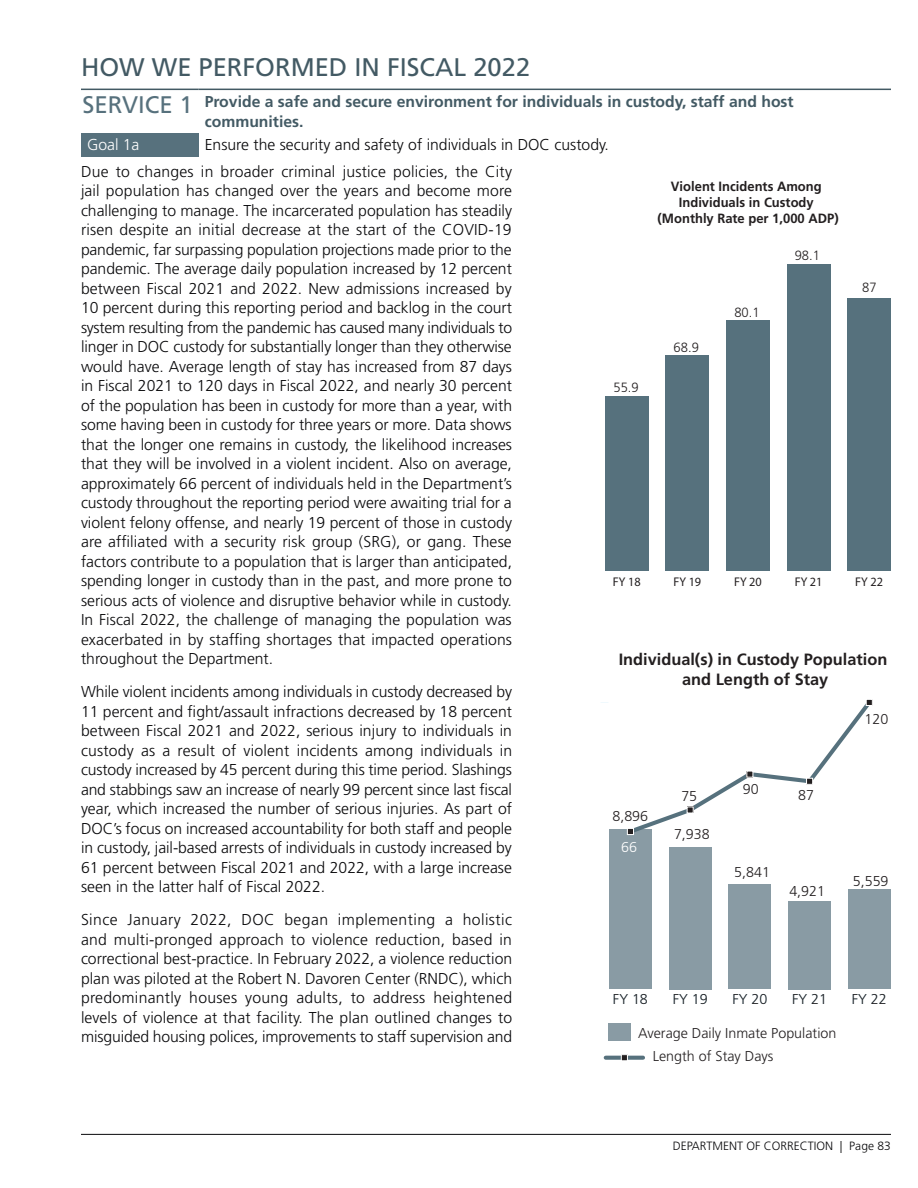
<style>
.page{position:relative;width:918px;height:1188px;background:#fff}
.page>*{position:absolute;margin:0;border:0;box-sizing:border-box;transform-origin:0 0}
.Headings{font:25.5px "Frutiger LT Std";color:#435a64}
.Service_Title__inner{font:24px "Frutiger LT Std";color:#57717d}
.t1{font:700 16.35px/19.6px "Frutiger LT Std";color:#231f20;text-align:center}
.Paragraph_Text{font:300 15.75px/19.5px "Frutiger LT Std";color:#09090b;text-align:justify}
.Service_Text{font:700 15.75px/19.5px "Frutiger LT Std";color:#435a64}
.Goal_Title__inner{font:300 15.75px "Frutiger LT Std";color:#fff}
.t2{font:300 14.25px/23.2px "Frutiger LT Std";color:#231f20}
.t3{font:300 14.25px "Frutiger LT Std";color:#fff}
.t4{font:700 13.35px/16px "Frutiger LT Std";color:#231f20;text-align:center}
.t5{font:300 13.35px "Frutiger LT Std";color:#231f20}
.t6{font:12.6px "Myriad Pro";color:#231f20}
.t7{font:300 12px "Frutiger LT Std";color:#09090b}
</style>
<div class="page">
<hr style="left:81px;top:1134px;width:810px;height:1px;background:#09090b">
<div style="left:81px;top:133px;width:118px;height:23px;background:#57717d"></div>
<hr style="left:81px;top:89px;width:118px;height:1px;background:#435a64">
<hr style="left:199px;top:89px;width:692px;height:1px;background:#435a64">
<div style="left:605px;top:396px;width:44px;height:175px;background:#56717d"></div>
<div style="left:666px;top:355px;width:43px;height:216px;background:#56717d"></div>
<div style="left:726px;top:320px;width:44px;height:251px;background:#56717d"></div>
<div style="left:787px;top:264px;width:43px;height:307px;background:#56717d"></div>
<div style="left:847px;top:298px;width:44px;height:273px;background:#56717d"></div>
<div style="left:608px;top:1024px;width:22px;height:17px;background:#899ba4"></div>
<div style="left:609px;top:830px;width:43px;height:159px;background:#899ba4"></div>
<div style="left:669px;top:847px;width:43px;height:142px;background:#899ba4"></div>
<div style="left:728px;top:885px;width:43px;height:104px;background:#899ba4"></div>
<div style="left:788px;top:901px;width:43px;height:88px;background:#899ba4"></div>
<div style="left:848px;top:890px;width:43px;height:99px;background:#899ba4"></div>
<svg style="left:606px;top:1056px;width:37px;height:4px"></svg>
<div style="left:621px;top:1054px;width:7px;height:7px;border:1px solid #fff"></div>
<svg style="left:625px;top:703px;width:244px;height:132px"></svg>
<div style="left:806px;top:778px;width:7px;height:7px;border:1px solid #fff"></div>
<div style="left:866px;top:699px;width:6px;height:7px;background:#231f20"></div>
<div style="left:866px;top:699px;width:7px;height:7px;border:1px solid #fff"></div>
<p class="Headings" style="left:81px;top:52px;width:451px">HOW WE PERFORMED IN FISCAL 2022</p>
<p class="Service_Title__inner" style="left:82px;top:91px;width:112px">SERVICE 1</p>
<p class="Service_Text" style="left:205px;top:92px;width:591px">Provide a safe and secure environment for individuals in custody, staff and host communities.</p>
<p class="Goal_Title__inner" style="left:87px;top:136px;width:54px">Goal 1a</p>
<p class="Paragraph_Text" style="left:205px;top:136px;width:406px">Ensure the security and safety of individuals in DOC custody.</p>
<p class="Paragraph_Text" style="left:81px;top:162px;width:433px">Due to changes in broader criminal justice policies, the City jail population has changed over the years and become more challenging to manage. The incarcerated population has steadily risen despite an initial decrease at the start of the COVID-19 pandemic, far surpassing population projections made prior to the pandemic. The average daily population increased by 12 percent between Fiscal 2021 and 2022. New admissions increased by 10 percent during this reporting period and backlog in the court system resulting from the pandemic has caused many individuals to linger in DOC custody for substantially longer than they otherwise would have. Average length of stay has increased from 87 days in Fiscal 2021 to 120 days in Fiscal 2022, and nearly 30 percent of the population has been in custody for more than a year, with some having been in custody for three years or more. Data shows that the longer one remains in custody, the likelihood increases that they will be involved in a violent incident. Also on average, approximately 66 percent of individuals held in the Department’s custody throughout the reporting period were awaiting trial for a violent felony offense, and nearly 19 percent of those in custody are affiliated with a security risk group (SRG), or gang. These factors contribute to a population that is larger than anticipated, spending longer in custody than in the past, and more prone to serious acts of violence and disruptive behavior while in custody.<br>In Fiscal 2022, the challenge of managing the population was exacerbated in by staffing shortages that impacted operations throughout the Department.</p>
<p class="Paragraph_Text" style="left:81px;top:682px;width:433px">While violent incidents among individuals in custody decreased by 11 percent and fight/assault infractions decreased by 18 percent between Fiscal 2021 and 2022, serious injury to individuals in custody as a result of violent incidents among individuals in custody increased by 45 percent during this time period. Slashings and stabbings saw an increase of nearly 99 percent since last fiscal year, which increased the number of serious injuries. As part of DOC’s focus on increased accountability for both staff and people in custody, jail-based arrests of individuals in custody increased by 61 percent between Fiscal 2021 and 2022, with a large increase seen in the latter half of Fiscal 2022.</p>
<p class="Paragraph_Text" style="left:81px;top:910px;width:433px">Since January 2022, DOC began implementing a holistic and multi-pronged approach to violence reduction, based in correctional best-practice. In February 2022, a violence reduction plan was piloted at the Robert N. Davoren Center (RNDC), which predominantly houses young adults, to address heightened levels of violence at that facility. The plan outlined changes to misguided housing polices, improvements to staff supervision and</p>
<p class="t4" style="left:658px;top:178px;width:183px">Violent Incidents Among<br>Individuals in Custody (Monthly Rate per 1,000 ADP)</p>
<p class="t5" style="left:795px;top:248px;width:27px">98.1</p>
<p class="t5" style="left:862px;top:280px;width:16px">87</p>
<p class="t5" style="left:734px;top:305px;width:27px">80.1</p>
<p class="t5" style="left:674px;top:339px;width:27px">68.9</p>
<p class="t5" style="left:613px;top:380px;width:27px">55.9</p>
<p class="t6" style="left:613px;top:574px;width:29px">FY 18</p>
<p class="t6" style="left:674px;top:574px;width:29px">FY 19</p>
<p class="t6" style="left:734px;top:574px;width:29px">FY 20</p>
<p class="t6" style="left:795px;top:574px;width:29px">FY 21</p>
<p class="t6" style="left:855px;top:574px;width:29px">FY 22</p>
<p class="t1" style="left:619px;top:650px;width:270px">Individual(s) in Custody Population and Length of Stay</p>
<p class="t2" style="left:865px;top:708px;width:25px">120</p>
<p class="t2" style="left:743px;top:778px;width:17px">90</p>
<p class="t2" style="left:798px;top:784px;width:17px">87</p>
<p class="t2" style="left:681px;top:785px;width:17px">75</p>
<p class="t2" style="left:612px;top:805px;width:37px">8,896</p>
<p class="t2" style="left:674px;top:823px;width:37px">7,938</p>
<p class="t3" style="left:621px;top:840px;width:17px">66</p>
<p class="t2" style="left:734px;top:861px;width:37px">5,841</p>
<p class="t2" style="left:853px;top:869px;width:37px">5,559</p>
<p class="t2" style="left:789px;top:879px;width:37px">4,921</p>
<p class="t2" style="left:613px;top:988px;width:36px">FY 18</p>
<p class="t2" style="left:673px;top:988px;width:36px">FY 19</p>
<p class="t2" style="left:732px;top:988px;width:36px">FY 20</p>
<p class="t2" style="left:792px;top:988px;width:36px">FY 21</p>
<p class="t2" style="left:852px;top:988px;width:36px">FY 22</p>
<p class="t2" style="left:653px;top:1021px;width:185px;text-indent:-15px">Average Daily Inmate Population<br>Length of Stay Days</p>
<p class="t7" style="left:673px;top:1139px;width:220px">DEPARTMENT OF CORRECTION | Page 83</p>
</div>
